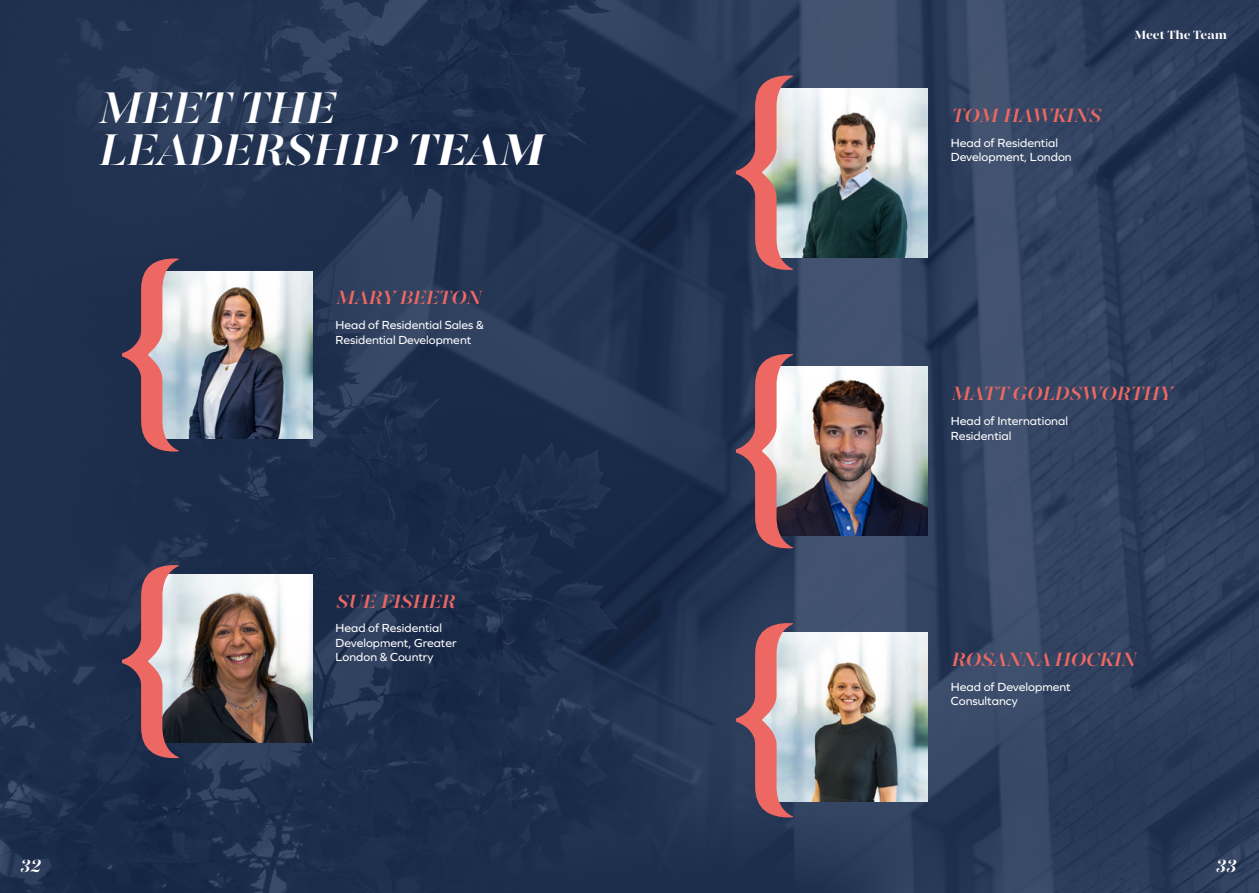
<style>
.page{position:relative;width:1259px;height:893px;background:#fff}
.page>*{position:absolute;margin:0;border:0;box-sizing:border-box;transform-origin:0 0}
.t1{font:italic 700 45px/41.7px "Gabriela Stencil";color:#fff}
.t2{font:italic 700 19.5px "Gabriela Stencil";color:#ed6862}
.t3{font:italic 700 19.35px "Gabriela Stencil";color:#ed6862}
.t4{font:italic 700 18px "Gabriela Stencil";color:#fff}
.t5{font:12.15px/14.5px "Graphie";color:#fff}
.t6{font:900 12.15px "Gabriela Stencil";color:#fff}
.s1{font-weight:900}
</style>
<div class="page">
<img style="left:0;top:0;width:1259px;height:893px">
<img style="left:180px;top:271px;width:132px;height:168px">
<svg style="left:122px;top:258px;width:58px;height:193px;background:#98727d"></svg>
<img style="left:180px;top:574px;width:132px;height:168px">
<svg style="left:122px;top:565px;width:58px;height:193px;background:#926b75"></svg>
<img style="left:794px;top:367px;width:133px;height:168px">
<img style="left:794px;top:88px;width:133px;height:169px">
<svg style="left:736px;top:354px;width:58px;height:194px;background:#9a6f79"></svg>
<svg style="left:736px;top:76px;width:58px;height:194px;background:#977078"></svg>
<img style="left:794px;top:632px;width:133px;height:169px">
<svg style="left:736px;top:623px;width:58px;height:194px;background:#9e7782"></svg>
<h1 class="t1" style="left:97px;top:87px;width:447px">MEET THE<br>LEADERSHIP <span class="s1">TEAM</span></h1>
<h3 class="t3" style="left:335px;top:286px;width:147px">MARY BEETON</h3>
<p class="t5" style="left:335px;top:318px;width:150px">Head of Residential Sales &amp;<br>Residential Development</p>
<h3 class="t3" style="left:335px;top:589px;width:121px">SUE FISHER</h3>
<p class="t5" style="left:335px;top:621px;width:122px">Head of Residential<br>Development, Greater<br>London &amp; Country</p>
<h2 class="t2" style="left:951px;top:103px;width:151px">TOM HAWKINS</h2>
<p class="t5" style="left:951px;top:135px;width:122px">Head of Residential<br>Development, London</p>
<p class="t6" style="left:1134px;top:27px;width:94px">Meet The Team</p>
<h2 class="t2" style="left:951px;top:382px;width:222px">MATT GOLDSWORTHY</h2>
<p class="t5" style="left:951px;top:413px;width:119px">Head of International<br>Residential</p>
<h2 class="t2" style="left:951px;top:647px;width:186px">ROSANNA HOCKIN</h2>
<p class="t5" style="left:951px;top:679px;width:121px">Head of Development<br>Consultancy</p>
<h3 class="t4" style="left:20px;top:854px;width:22px">32</h3>
<h3 class="t4" style="left:1215px;top:854px;width:22px">33</h3>
</div>
